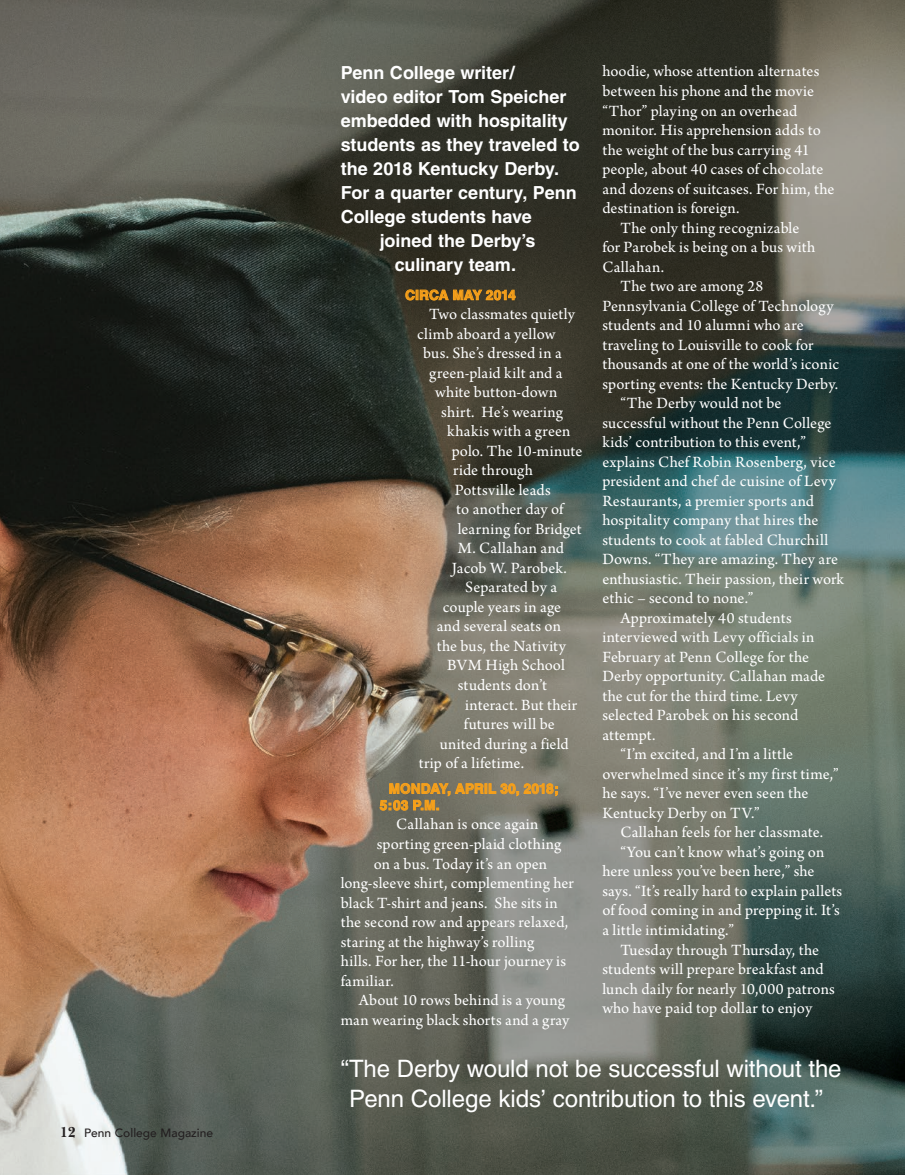
<style>
.page{position:relative;width:905px;height:1175px;background:#fff}
.page>*{position:absolute;margin:0;border:0;box-sizing:border-box;transform-origin:0 0}
.t1{font:24px/30px "Helvetica";letter-spacing:-.005em;color:#fff;text-align:center}
.t2{font:700 18px "Helvetica";color:#fff}
.t3{font:16.5px "Arno Pro";letter-spacing:.005em;color:#fff}
.t4{font:16.5px "Arno Pro";letter-spacing:.025em;color:#fff}
.t5{font:16.5px "Arno Pro";letter-spacing:.03em;color:#fff}
.t6{font:700 13.5px/16.5px "Helvetica";letter-spacing:.015em;color:#f6a01b}
.t7{font:500 12px "Avenir";color:#231f20}
.s1{font-family:"New Baskerville";font-weight:700;font-size:15px}
</style>
<div class="page">
<img style="left:0;top:0;width:904px;height:1174px">
<svg style="left:405px;top:289px;width:110px;height:11px"></svg>
<svg style="left:380px;top:782px;width:178px;height:28px;background:#917d56"></svg>
<p class="t7" style="left:60px;top:1122px;width:154px"><span class="s1">12</span> Penn College Magazine</p>
<p class="t2" style="left:340px;top:62px;width:176px">Penn College writer/</p>
<p class="t2" style="left:340px;top:86px;width:227px">video editor Tom Speicher</p>
<p class="t2" style="left:340px;top:110px;width:229px">embedded with hospitality</p>
<p class="t2" style="left:340px;top:134px;width:240px">students as they traveled to</p>
<p class="t2" style="left:340px;top:158px;width:220px">the 2018 Kentucky Derby.</p>
<p class="t2" style="left:340px;top:182px;width:237px">For a quarter century, Penn</p>
<p class="t2" style="left:340px;top:206px;width:193px">College students have</p>
<p class="t2" style="left:380px;top:230px;width:157px">joined the Derby’s</p>
<p class="t2" style="left:394px;top:254px;width:123px">culinary team.</p>
<p class="t6" style="left:405px;top:286px;width:112px">CIRCA MAY 2014</p>
<p class="t3" style="left:429px;top:305px;width:147px">Two classmates quietly</p>
<p class="t3" style="left:417px;top:324px;width:140px">climb aboard a yellow</p>
<p class="t3" style="left:423px;top:344px;width:140px">bus. She’s dressed in a</p>
<p class="t3" style="left:429px;top:363px;width:135px">green-plaid kilt and a</p>
<p class="t3" style="left:435px;top:383px;width:124px">white button-down</p>
<p class="t4" style="left:441px;top:402px;width:123px">shirt. He’s wearing</p>
<p class="t4" style="left:447px;top:422px;width:125px">khakis with a green</p>
<p class="t3" style="left:452px;top:441px;width:132px">polo. The 10-minute</p>
<p class="t3" style="left:453px;top:461px;width:81px">ride through</p>
<p class="t3" style="left:455px;top:480px;width:97px">Pottsville leads</p>
<p class="t3" style="left:456px;top:500px;width:109px">to another day of</p>
<p class="t3" style="left:458px;top:519px;width:125px">learning for Bridget</p>
<p class="t5" style="left:458px;top:539px;width:108px">M. Callahan and</p>
<p class="t3" style="left:452px;top:558px;width:116px">Jacob W. Parobek.</p>
<p class="t3" style="left:465px;top:578px;width:93px">Separated by a</p>
<p class="t3" style="left:443px;top:597px;width:120px">couple years in age</p>
<p class="t3" style="left:437px;top:617px;width:126px">and several seats on</p>
<p class="t3" style="left:437px;top:636px;width:131px">the bus, the Nativity</p>
<p class="t3" style="left:447px;top:656px;width:119px">BVM High School</p>
<p class="t3" style="left:458px;top:675px;width:91px">students don’t</p>
<p class="t3" style="left:465px;top:695px;width:113px">interact. But their</p>
<p class="t5" style="left:464px;top:714px;width:92px">futures will be</p>
<p class="t3" style="left:440px;top:734px;width:130px">united during a field</p>
<p class="t4" style="left:419px;top:753px;width:107px">trip of a lifetime.</p>
<p class="t6" style="left:380px;top:780px;width:181px;text-indent:9px">MONDAY, APRIL 30, 2018;<br>5:03 P.M.</p>
<p class="t3" style="left:396px;top:815px;width:144px">Callahan is once again</p>
<p class="t3" style="left:376px;top:834px;width:186px">sporting green-plaid clothing</p>
<p class="t3" style="left:373px;top:854px;width:175px">on a bus. Today it’s an open</p>
<p class="t3" style="left:340px;top:873px;width:234px">long-sleeve shirt, complementing her</p>
<p class="t3" style="left:340px;top:893px;width:219px">black T-shirt and jeans. She sits in</p>
<p class="t3" style="left:340px;top:912px;width:229px">the second row and appears relaxed,</p>
<p class="t3" style="left:340px;top:932px;width:195px">staring at the highway’s rolling</p>
<p class="t3" style="left:340px;top:951px;width:227px">hills. For her, the 11-hour journey is</p>
<p class="t5" style="left:340px;top:971px;width:55px">familiar.</p>
<p class="t3" style="left:358px;top:990px;width:208px">About 10 rows behind is a young</p>
<p class="t3" style="left:340px;top:1010px;width:230px">man wearing black shorts and a gray</p>
<p class="t3" style="left:602px;top:62px;width:218px">hoodie, whose attention alternates</p>
<p class="t3" style="left:602px;top:82px;width:213px">between his phone and the movie</p>
<p class="t3" style="left:602px;top:101px;width:196px">“Thor” playing on an overhead</p>
<p class="t3" style="left:602px;top:121px;width:220px">monitor. His apprehension adds to</p>
<p class="t3" style="left:602px;top:140px;width:209px">the weight of the bus carrying 41</p>
<p class="t3" style="left:602px;top:160px;width:222px">people, about 40 cases of chocolate</p>
<p class="t3" style="left:602px;top:179px;width:233px">and dozens of suitcases. For him, the</p>
<p class="t3" style="left:602px;top:199px;width:138px">destination is foreign.</p>
<p class="t3" style="left:620px;top:218px;width:180px">The only thing recognizable</p>
<p class="t3" style="left:602px;top:238px;width:214px">for Parobek is being on a bus with</p>
<p class="t5" style="left:602px;top:257px;width:63px">Callahan.</p>
<p class="t3" style="left:620px;top:277px;width:144px">The two are among 28</p>
<p class="t3" style="left:602px;top:296px;width:233px">Pennsylvania College of Technology</p>
<p class="t3" style="left:602px;top:316px;width:203px">students and 10 alumni who are</p>
<p class="t3" style="left:602px;top:335px;width:212px">traveling to Louisville to cook for</p>
<p class="t3" style="left:602px;top:355px;width:238px">thousands at one of the world’s iconic</p>
<p class="t3" style="left:602px;top:374px;width:237px">sporting events: the Kentucky Derby.</p>
<p class="t3" style="left:620px;top:394px;width:163px">“The Derby would not be</p>
<p class="t3" style="left:602px;top:413px;width:231px">successful without the Penn College</p>
<p class="t3" style="left:602px;top:433px;width:205px">kids’ contribution to this event,”</p>
<p class="t3" style="left:602px;top:452px;width:235px">explains Chef Robin Rosenberg, vice</p>
<p class="t3" style="left:602px;top:472px;width:235px">president and chef de cuisine of Levy</p>
<p class="t3" style="left:602px;top:491px;width:213px">Restaurants, a premier sports and</p>
<p class="t3" style="left:602px;top:511px;width:217px">hospitality company that hires the</p>
<p class="t3" style="left:602px;top:530px;width:227px">students to cook at fabled Churchill</p>
<p class="t3" style="left:602px;top:550px;width:237px">Downs. “They are amazing. They are</p>
<p class="t3" style="left:602px;top:569px;width:243px">enthusiastic. Their passion, their work</p>
<p class="t3" style="left:602px;top:589px;width:153px">ethic – second to none.”</p>
<p class="t3" style="left:620px;top:608px;width:173px">Approximately 40 students</p>
<p class="t3" style="left:602px;top:628px;width:213px">interviewed with Levy officials in</p>
<p class="t3" style="left:602px;top:647px;width:208px">February at Penn College for the</p>
<p class="t3" style="left:602px;top:667px;width:224px">Derby opportunity. Callahan made</p>
<p class="t4" style="left:602px;top:686px;width:197px">the cut for the third time. Levy</p>
<p class="t3" style="left:602px;top:706px;width:197px">selected Parobek on his second</p>
<p class="t3" style="left:602px;top:725px;width:55px">attempt.</p>
<p class="t3" style="left:620px;top:745px;width:174px">“I’m excited, and I’m a little</p>
<p class="t3" style="left:602px;top:764px;width:238px">overwhelmed since it’s my first time,”</p>
<p class="t3" style="left:602px;top:784px;width:207px">he says. “I’ve never even seen the</p>
<p class="t3" style="left:602px;top:803px;width:159px">Kentucky Derby on TV.”</p>
<p class="t3" style="left:620px;top:823px;width:204px">Callahan feels for her classmate.</p>
<p class="t3" style="left:620px;top:842px;width:205px">“You can’t know what’s going on</p>
<p class="t3" style="left:602px;top:862px;width:214px">here unless you’ve been here,” she</p>
<p class="t3" style="left:602px;top:881px;width:241px">says. “It’s really hard to explain pallets</p>
<p class="t3" style="left:602px;top:901px;width:239px">of food coming in and prepping it. It’s</p>
<p class="t4" style="left:602px;top:920px;width:133px">a little intimidating.”</p>
<p class="t3" style="left:620px;top:940px;width:200px">Tuesday through Thursday, the</p>
<p class="t3" style="left:602px;top:959px;width:223px">students will prepare breakfast and</p>
<p class="t3" style="left:602px;top:979px;width:234px">lunch daily for nearly 10,000 patrons</p>
<p class="t3" style="left:602px;top:998px;width:211px">who have paid top dollar to enjoy</p>
<h1 class="t1" style="left:340px;top:1053px;width:502px">“The Derby would not be successful without the<br>Penn College kids’ contribution to this event.”</h1>
</div>
